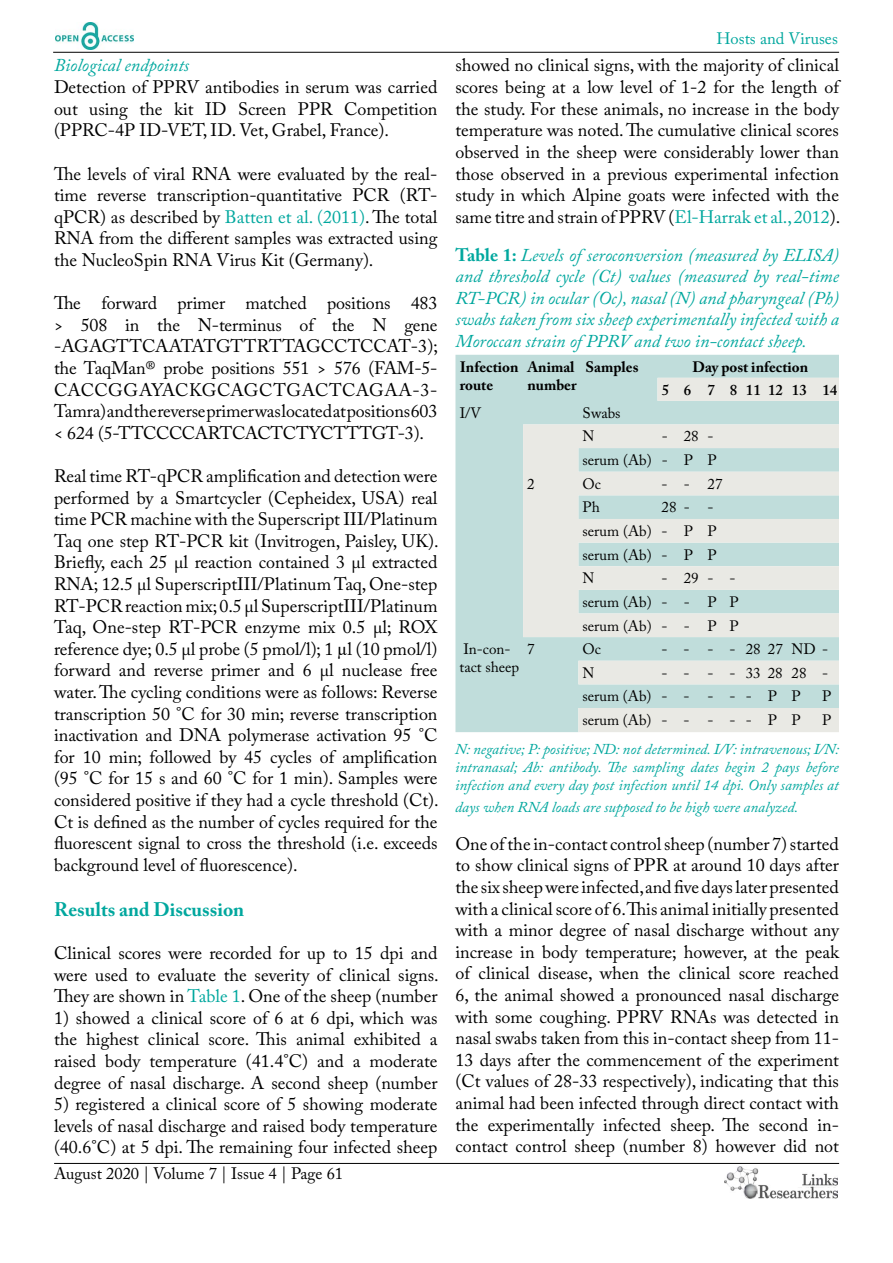
<style>
.page{position:relative;width:893px;height:1263px;background:#fff}
.page>*{position:absolute;margin:0;border:0;box-sizing:border-box;transform-origin:0 0}
.t1{font:700 19.5px "Adobe Caslon Pro";color:#00a79e}
.t2{font:18px/21.6px "Adobe Caslon Pro";color:#000;text-align:justify}
.t3{font:italic 18px/21.6px "Adobe Caslon Pro";color:#00a79e;text-align:justify}
.t4{font:16.5px "Adobe Caslon Pro";color:#000}
.t5{font:16.5px "Adobe Caslon Pro";color:#00a79e}
.t6{font:italic 15px/18px "Adobe Caslon Pro";color:#00a79e;text-align:justify}
.t7{font:15px/23.7px "Adobe Caslon Pro";color:#000}
.t8{font:700 15px/18px "Adobe Caslon Pro";color:#000}
.t9{font:600 15px "Adobe Caslon Pro";color:#000}
.s1{color:#00a79e}
.s2{font-family:"Times New Roman"}
.s3{font-weight:700;font-style:normal}
</style>
<div class="page">
<hr style="left:53px;top:52px;width:786px;height:1px;background:#000">
<hr style="left:54px;top:1163px;width:785px;height:1px;background:#000">
<img style="left:724px;top:1167px;width:113px;height:32px">
<img style="left:55px;top:23px;width:79px;height:27px">
<div style="left:455px;top:355px;width:384px;height:377px;background:#c0dddb"></div>
<svg style="left:523px;top:378px;width:316px;height:354px;background:#d6e3df"></svg>
<p class="t3" style="left:54px;top:54px;width:137px">Biological endpoints</p>
<p class="t2" style="left:54px;top:76px;width:385px">Detection of PPRV antibodies in serum was carried out using the kit ID Screen PPR Competition (PPRC-4P ID-VET, ID. Vet, Grabel, France).</p>
<p class="t2" style="left:54px;top:162px;width:385px">The levels of viral RNA were evaluated by the real&shy;time reverse transcription-quantitative PCR (RT&shy;qPCR) as described by <span class="s1">Batten et al. (2011)</span>. The total RNA from the different samples was extracted using the NucleoSpin RNA Virus Kit (Germany).</p>
<p class="t2" style="left:54px;top:292px;width:386px">The forward primer matched positions 483 &gt; 508 in the N-terminus of the N gene -AGAGTTCAATATGTTRTTAGCCTCCAT-3); the TaqMan® probe positions 551 &gt; 576 (FAM-5- CACCGGAYACKGCAGCTGACTCAGAA-3- Tamra) and the reverse primer was located at positions 603 &lt; 624 (5-TTCCCCARTCACTCTYCTTTGT-3).</p>
<p class="t2" style="left:54px;top:465px;width:386px">Real time RT-qPCR amplification and detection were performed by a Smartcycler (Cepheidex, USA) real time PCR machine with the Superscript III/Platinum Taq one step RT-PCR kit (Invitrogen, Paisley, UK).<br>Briefly, each 25 µl reaction contained 3 µl extracted RNA; 12.5 µl SuperscriptIII/Platinum Taq, One-step RT-PCR reaction mix; 0.5 µl SuperscriptIII/Platinum Taq, One-step RT-PCR enzyme mix 0.5 µl; ROX reference dye; 0.5 µl probe (5 pmol/l); 1 <span class="s2">µ</span>l (10 pmol/l) forward and reverse primer and 6 µl nuclease free water. The cycling conditions were as follows: Reverse transcription 50 °C for 30 min; reverse transcription inactivation and DNA polymerase activation 95 °C for 10 min; followed by 45 cycles of amplification (95 °C for 15 s and 60 °C for 1 min). Samples were considered positive if they had a cycle threshold (Ct).<br>Ct is defined as the number of cycles required for the fluorescent signal to cross the threshold (i.e. exceeds background level of fluorescence).</p>
<p class="t1" style="left:54px;top:898px;width:192px">Results and Discussion</p>
<p class="t2" style="left:54px;top:942px;width:386px">Clinical scores were recorded for up to 15 dpi and were used to evaluate the severity of clinical signs.<br>They are shown in <span class="s1">Table 1</span>. One of the sheep (number</p>
<p class="t2" style="left:54px;top:1007px;width:385px">1) showed a clinical score of 6 at 6 dpi, which was the highest clinical score. This animal exhibited a raised body temperature (41.4°C) and a moderate degree of nasal discharge. A second sheep (number</p>
<p class="t2" style="left:54px;top:1093px;width:385px">5) registered a clinical score of 5 showing moderate levels of nasal discharge and raised body temperature (40.6°C) at 5 dpi. The remaining four infected sheep</p>
<p class="t4" style="left:54px;top:1164px;width:291px">August 2020 | Volume 7 | Issue 4 | Page 61</p>
<p class="t5" style="left:716px;top:29px;width:123px">Hosts and Viruses</p>
<p class="t2" style="left:455px;top:54px;width:386px">showed no clinical signs, with the majority of clinical scores being at a low level of 1-2 for the length of the study. For these animals, no increase in the body temperature was noted. The cumulative clinical scores observed in the sheep were considerably lower than those observed in a previous experimental infection study in which Alpine goats were infected with the same titre and strain of PPRV (<span class="s1">El-Harrak et al., 2012</span>).</p>
<p class="t3" style="left:455px;top:243px;width:385px"><span class="s3">Table 1:</span> Levels of seroconversion (measured by ELISA) and threshold cycle (Ct) values (measured by real-time RT-PCR) in ocular (Oc), nasal (N) and pharyngeal (Ph) swabs taken from six sheep experimentally infected with a Moroccan strain of PPRV and two in-contact sheep.</p>
<p class="t8" style="left:460px;top:358px;width:60px">Infection route</p>
<p class="t8" style="left:527px;top:358px;width:51px">Animal number</p>
<p class="t8" style="left:586px;top:358px;width:54px">Samples</p>
<p class="t8" style="left:692px;top:358px;width:117px">Day post infection</p>
<p class="t9" style="left:662px;top:381px;width:177px">5 6 7 8111213 14</p>
<p class="t7" style="left:460px;top:401px;width:23px">I/V</p>
<p class="t7" style="left:583px;top:401px;width:40px">Swabs<br>N</p>
<p class="t7" style="left:583px;top:424px;width:136px;text-align:right">- 28-<br>serum (Ab) - P P</p>
<p class="t7" style="left:527px;top:472px;width:9px">2</p>
<p class="t7" style="left:583px;top:472px;width:20px">Oc</p>
<p class="t7" style="left:662px;top:472px;width:62px">-- 27</p>
<p class="t7" style="left:582px;top:495px;width:19px">Ph</p>
<p class="t7" style="left:582px;top:495px;width:136px;text-indent:79px">28- - serum (Ab) - P P serum (Ab) - P P<br>N</p>
<p class="t7" style="left:582px;top:566px;width:158px;text-indent:79px">- 29- - serum (Ab) - - P P serum (Ab) - - P P</p>
<p class="t7" style="left:460px;top:640px;width:61px;line-height:18px">In-con&shy;tact sheep</p>
<p class="t7" style="left:527px;top:637px;width:9px">7</p>
<p class="t7" style="left:582px;top:637px;width:20px">Oc</p>
<p class="t7" style="left:661px;top:637px;width:168px">- - - - 2827ND-</p>
<p class="t7" style="left:582px;top:661px;width:13px">N</p>
<p class="t7" style="left:582px;top:661px;width:247px;text-indent:79px">- - - -332828 - serum (Ab) - - - - - P P</p>
<p class="t7" style="left:822px;top:684px;width:11px">P</p>
<p class="t7" style="left:582px;top:708px;width:220px">serum (Ab) - - - - - P P</p>
<p class="t7" style="left:822px;top:708px;width:11px">P</p>
<p class="t6" style="left:455px;top:740px;width:385px">N: negative; P: positive; ND: not determined. I/V: intravenous; I/N: intranasal; Ab: antibody. The sampling dates begin 2 pays before infection and every day post infection until 14 dpi. Only samples at</p>
<p class="t6" style="left:455px;top:798px;width:344px">days when RNA loads are supposed to be high were analyzed.</p>
<p class="t2" style="left:455px;top:833px;width:385px">One of the in-contact control sheep (number 7) started to show clinical signs of PPR at around 10 days after the six sheep were infected, and five days later presented with a clinical score of 6. This animal initially presented with a minor degree of nasal discharge without any increase in body temperature; however, at the peak of clinical disease, when the clinical score reached 6, the animal showed a pronounced nasal discharge with some coughing. PPRV RNAs was detected in nasal swabs taken from this in-contact sheep from 11- 13 days after the commencement of the experiment (Ct values of 28-33 respectively), indicating that this animal had been infected through direct contact with the experimentally infected sheep. The second in&shy;contact control sheep (number 8) however did not</p>
</div>
